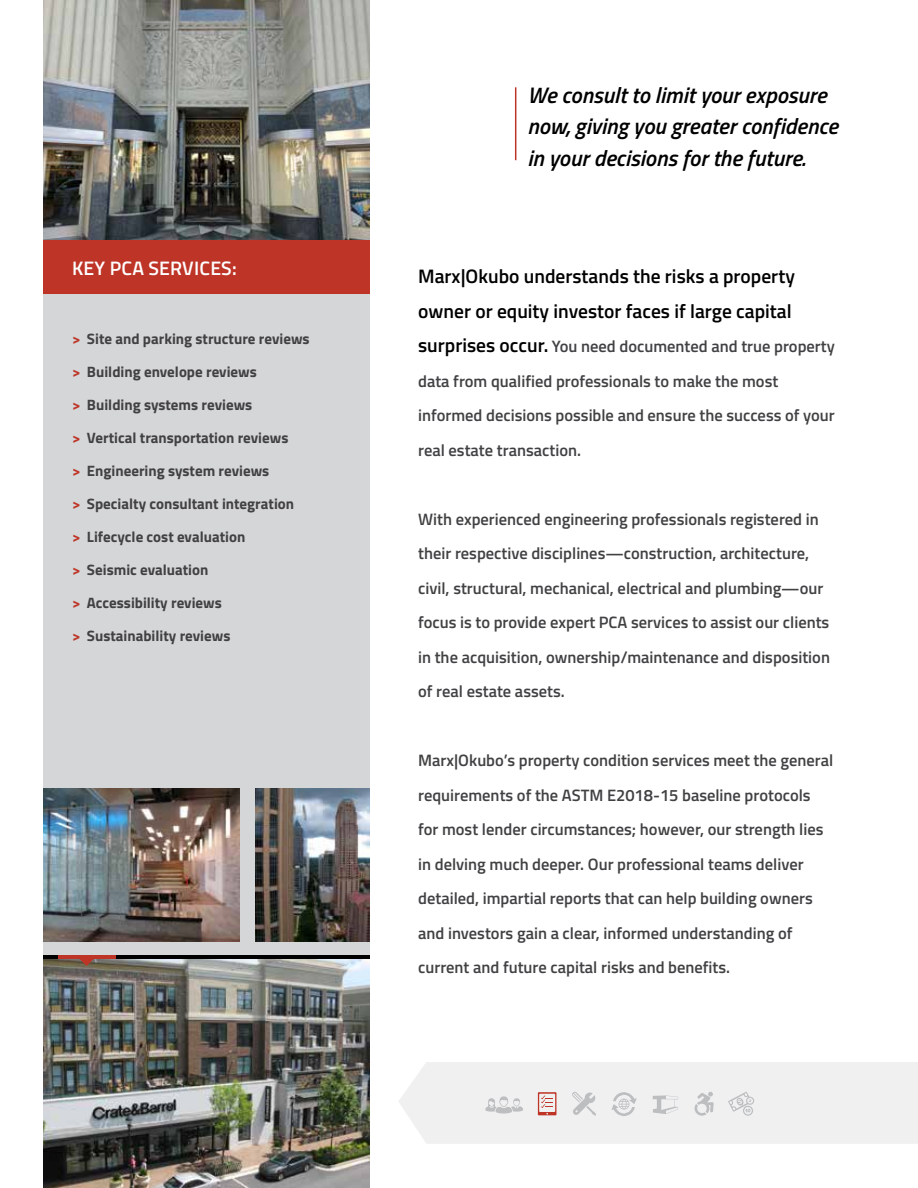
<style>
.page{position:relative;width:918px;height:1188px;background:#fff}
.page>*{position:absolute;margin:0;border:0;box-sizing:border-box;transform-origin:0 0}
.t1{font:italic 600 22.5px/31.5px "Titillium Web";color:#000}
.t2{font:600 19.5px/34.5px "Titillium Web";color:#000}
.t3{font:600 19.5px "Titillium Web";letter-spacing:.01em;color:#fff}
.t4{font:600 16.5px/34.5px "Titillium Web";color:#414042}
.t5{font:700 15px "Titillium Web";color:#414042}
.s1{color:#be3527}
.s2{font-size:19.5px;color:#000}
</style>
<div class="page">
<hr style="left:515px;top:87px;width:1px;height:73px;background:#be3527">
<svg style="left:399px;top:1062px;width:519px;height:82px"></svg>
<div style="left:43px;top:0;width:326px;height:1188px;background:#d1d3d4"></div>
<img style="left:43px;top:959px;width:326px;height:229px">
<img style="left:43px;top:0;width:326px;height:240px">
<img style="left:43px;top:788px;width:196px;height:153px">
<img style="left:256px;top:788px;width:113px;height:153px">
<hr style="left:43px;top:955px;width:326px;height:4px;background:#000">
<svg style="left:79px;top:959px;width:15px;height:7px"></svg>
<hr style="left:58px;top:955px;width:57px;height:4px;background:#be3527">
<div style="left:43px;top:240px;width:326px;height:54px;background:#be3527"></div>
<p class="t3" style="left:72px;top:254px;width:166px">KEY PCA SERVICES:</p>
<p class="t5" style="left:72px;top:327px;width:239px"><span class="s1">&gt;</span> Site and parking structure reviews</p>
<p class="t5" style="left:72px;top:360px;width:186px"><span class="s1">&gt;</span> Building envelope reviews</p>
<p class="t5" style="left:72px;top:393px;width:182px"><span class="s1">&gt;</span> Building systems reviews</p>
<p class="t5" style="left:72px;top:426px;width:218px"><span class="s1">&gt;</span> Vertical transportation reviews</p>
<p class="t5" style="left:72px;top:459px;width:199px"><span class="s1">&gt;</span> Engineering system reviews</p>
<p class="t5" style="left:72px;top:492px;width:224px"><span class="s1">&gt;</span> Specialty consultant integration</p>
<p class="t5" style="left:72px;top:525px;width:175px"><span class="s1">&gt;</span> Lifecycle cost evaluation</p>
<p class="t5" style="left:72px;top:558px;width:138px"><span class="s1">&gt;</span> Seismic evaluation</p>
<p class="t5" style="left:72px;top:591px;width:151px"><span class="s1">&gt;</span> Accessibility reviews</p>
<p class="t5" style="left:72px;top:624px;width:160px"><span class="s1">&gt;</span> Sustainability reviews</p>
<h1 class="t1" style="left:527px;top:78px;width:312px">We consult to limit your exposure now, giving you greater confidence in your decisions for the future.</h1>
<p class="t2" style="left:418px;top:258px;width:378px">Marx|Okubo understands the risks a property owner or equity investor faces if large capital</p>
<p class="t4" style="left:418px;top:328px;width:418px"><span class="s2">surprises occur.</span> You need documented and true property data from qualified professionals to make the most informed decisions possible and ensure the success of your real estate transaction.</p>
<p class="t4" style="left:418px;top:501px;width:413px">With experienced engineering professionals registered in their respective disciplines—construction, architecture, civil, structural, mechanical, electrical and plumbing—our focus is to provide expert PCA services to assist our clients in the acquisition, ownership/maintenance and disposition of real estate assets.</p>
<p class="t4" style="left:418px;top:742px;width:417px">Marx|Okubo’s property condition services meet the general requirements of the ASTM E2018-15 baseline protocols for most lender circumstances; however, our strength lies in delving much deeper. Our professional teams deliver detailed, impartial reports that can help building owners and investors gain a clear, informed understanding of current and future capital risks and benefits.</p>
</div>
